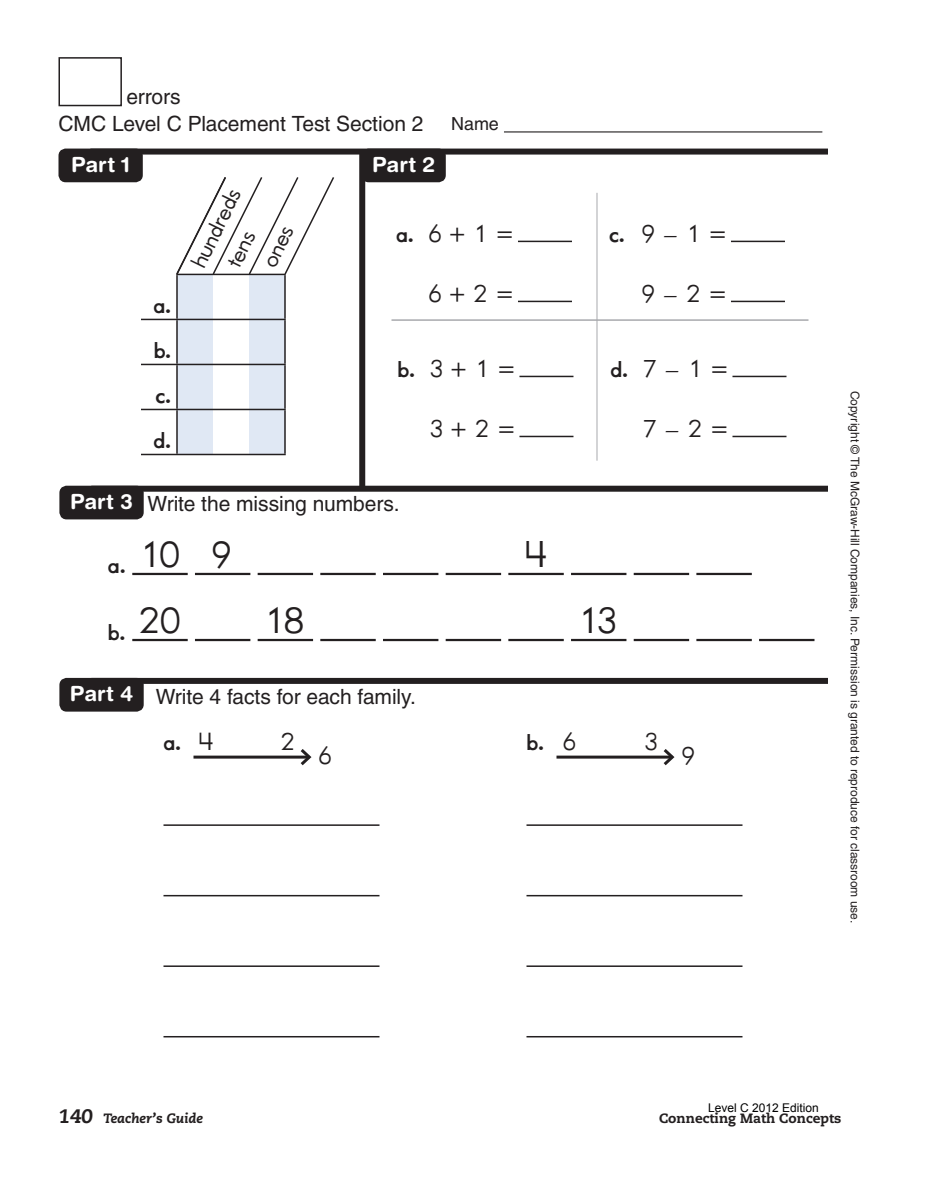
<style>
.page{position:relative;width:927px;height:1184px;background:#fff}
.page>*{position:absolute;margin:0;border:0;box-sizing:border-box;transform-origin:0 0}
.t1{font:300 36px "Primary";letter-spacing:-.085em;color:#231f20}
.t2{font:300 24px "Primary";color:#231f20}
.t3{font:21px/27.6px "Helvetica LT Std";letter-spacing:-.005em;color:#231f20}
.t4{font:700 21px "Helvetica Rounded LT Std";letter-spacing:-.005em;color:#fff}
.t5{font:700 21px/45px "SRA Primary 1.0";color:#231f20;text-align:justify}
.t6{font:300 21px "Primary";color:#231f20}
.t7{font:18px "Helvetica LT Std";color:#231f20}
.t8{font:800 13.5px "Caecilia LT Std";color:#231f20}
.t9{font:italic 800 13.5px "Caecilia LT Std";color:#231f20}
.t10{font:12px "Helvetica LT Std";color:#231f20}
.t11{font:12px "Arial";color:#000}
.s1{font-family:"SRA Primary 1.0";font-weight:700;font-size:21px}
.s2{font-family:"Primary";font-weight:300;font-size:24px}
.s3{font-size:19.5px}
</style>
<div class="page">
<div style="left:58px;top:57px;width:64px;height:49px;border:2px solid #231f20"></div>
<hr style="left:504px;top:131px;width:318px;height:1px;background:#231f20">
<div style="left:359px;top:151px;width:6px;height:336px;background:#231f20"></div>
<div style="left:91px;top:678px;width:737px;height:6px;background:#231f20"></div>
<div style="left:61px;top:679px;width:81px;height:31px;background:#231f20;border-radius:6px"></div>
<div style="left:59px;top:678px;width:85px;height:33px;border:3px solid #231f20;border-radius:6px"></div>
<div style="left:90px;top:148px;width:738px;height:6px;background:#231f20"></div>
<div style="left:60px;top:150px;width:82px;height:31px;background:#231f20;border-radius:6px"></div>
<div style="left:59px;top:148px;width:84px;height:34px;border:3px solid #231f20;border-radius:6px"></div>
<div style="left:363px;top:150px;width:82px;height:31px;background:#231f20;border-radius:6px"></div>
<div style="left:362px;top:148px;width:84px;height:34px;border:3px solid #231f20;border-radius:6px"></div>
<div style="left:91px;top:486px;width:737px;height:6px;background:#231f20"></div>
<div style="left:61px;top:487px;width:81px;height:31px;background:#231f20;border-radius:6px"></div>
<div style="left:59px;top:486px;width:85px;height:33px;border:3px solid #231f20;border-radius:6px"></div>
<hr style="left:141px;top:319px;width:145px;height:1px;background:#231f20">
<hr style="left:141px;top:364px;width:145px;height:1px;background:#231f20">
<hr style="left:141px;top:409px;width:145px;height:1px;background:#231f20">
<hr style="left:141px;top:454px;width:145px;height:1px;background:#231f20">
<svg style="left:175px;top:177px;width:159px;height:277px"></svg>
<hr style="left:164px;top:824px;width:216px;height:2px;background:#231f20">
<hr style="left:164px;top:895px;width:216px;height:1px;background:#231f20">
<hr style="left:164px;top:965px;width:216px;height:2px;background:#231f20">
<hr style="left:164px;top:1036px;width:216px;height:1px;background:#231f20">
<hr style="left:194px;top:755px;width:115px;height:3px;background:#231f20">
<svg style="left:297px;top:749px;width:15px;height:17px"></svg>
<hr style="left:526px;top:824px;width:216px;height:2px;background:#231f20">
<hr style="left:526px;top:895px;width:216px;height:1px;background:#231f20">
<hr style="left:526px;top:965px;width:216px;height:2px;background:#231f20">
<hr style="left:526px;top:1036px;width:216px;height:1px;background:#231f20">
<hr style="left:556px;top:755px;width:116px;height:3px;background:#231f20">
<svg style="left:660px;top:749px;width:15px;height:17px"></svg>
<hr style="left:392px;top:319px;width:416px;height:2px;background:#a8a9ad">
<hr style="left:597px;top:193px;width:1px;height:267px;background:#a8a9ad">
<hr style="left:518px;top:241px;width:54px;height:1px;background:#231f20">
<hr style="left:518px;top:301px;width:54px;height:1px;background:#231f20">
<hr style="left:132px;top:573px;width:56px;height:2px;background:#231f20">
<hr style="left:195px;top:573px;width:55px;height:2px;background:#231f20">
<hr style="left:258px;top:573px;width:55px;height:2px;background:#231f20">
<hr style="left:320px;top:573px;width:56px;height:2px;background:#231f20">
<hr style="left:383px;top:573px;width:55px;height:2px;background:#231f20">
<hr style="left:446px;top:573px;width:55px;height:2px;background:#231f20">
<hr style="left:508px;top:573px;width:56px;height:2px;background:#231f20">
<hr style="left:571px;top:573px;width:55px;height:2px;background:#231f20">
<hr style="left:634px;top:573px;width:55px;height:2px;background:#231f20">
<hr style="left:696px;top:573px;width:56px;height:2px;background:#231f20">
<hr style="left:132px;top:639px;width:56px;height:2px;background:#231f20">
<hr style="left:195px;top:639px;width:55px;height:2px;background:#231f20">
<hr style="left:258px;top:639px;width:55px;height:2px;background:#231f20">
<hr style="left:320px;top:639px;width:56px;height:2px;background:#231f20">
<hr style="left:383px;top:639px;width:55px;height:2px;background:#231f20">
<hr style="left:446px;top:639px;width:55px;height:2px;background:#231f20">
<hr style="left:508px;top:639px;width:56px;height:2px;background:#231f20">
<hr style="left:571px;top:639px;width:55px;height:2px;background:#231f20">
<hr style="left:634px;top:639px;width:55px;height:2px;background:#231f20">
<hr style="left:696px;top:639px;width:56px;height:2px;background:#231f20">
<hr style="left:759px;top:639px;width:56px;height:2px;background:#231f20">
<hr style="left:519px;top:376px;width:54px;height:1px;background:#231f20">
<hr style="left:519px;top:436px;width:54px;height:1px;background:#231f20">
<hr style="left:731px;top:241px;width:54px;height:1px;background:#231f20">
<hr style="left:731px;top:301px;width:54px;height:1px;background:#231f20">
<hr style="left:732px;top:376px;width:54px;height:1px;background:#231f20">
<hr style="left:732px;top:436px;width:54px;height:1px;background:#231f20">
<p class="t3" style="left:58px;top:84px;width:367px;text-indent:68px">errors<br>CMC Level C Placement Test Section 2</p>
<p class="t4" style="left:71px;top:156px;width:60px">Part 1</p>
<p class="t4" style="left:372px;top:156px;width:64px">Part 2</p>
<p class="t7" style="left:451px;top:116px;width:49px">Name</p>
<p class="t5" style="left:154px;top:286px;width:19px">a. b. c. d.</p>
<p class="t6" style="left:190px;top:262px;width:86px;rotate:-64deg">hundreds</p>
<p class="t6" style="left:225px;top:262px;width:39px;rotate:-64deg">tens</p>
<p class="t6" style="left:261px;top:262px;width:46px;rotate:-64deg">ones</p>
<p class="t2" style="left:396px;top:224px;width:120px"><span class="s1">a.</span> 6 + 1 =</p>
<p class="t2" style="left:428px;top:284px;width:88px">6 + 2 =</p>
<p class="t2" style="left:397px;top:359px;width:120px"><span class="s1">b.</span> 3 + 1 =</p>
<p class="t2" style="left:430px;top:419px;width:88px">3 + 2 =</p>
<p class="t4" style="left:70px;top:493px;width:64px">Part 3</p>
<p class="t5" style="left:108px;top:546px;width:19px">a.</p>
<p class="t3" style="left:148px;top:491px;width:253px">Write the missing numbers.</p>
<p class="t1" style="left:140px;top:539px;width:94px">10 9</p>
<p class="t1" style="left:526px;top:539px;width:23px">4</p>
<p class="t2" style="left:609px;top:224px;width:120px"><span class="s1">c.</span> 9 – 1 =</p>
<p class="t2" style="left:641px;top:284px;width:88px">9 – 2 =</p>
<p class="t2" style="left:610px;top:359px;width:120px"><span class="s1">d.</span> 7 – 1 =</p>
<p class="t2" style="left:643px;top:419px;width:88px">7 – 2 =</p>
<p class="t5" style="left:108px;top:613px;width:19px">b.</p>
<p class="t1" style="left:139px;top:605px;width:43px">20</p>
<p class="t1" style="left:265px;top:605px;width:42px">18</p>
<p class="t1" style="left:579px;top:605px;width:41px">13</p>
<p class="t4" style="left:70px;top:685px;width:65px">Part 4</p>
<p class="t3" style="left:156px;top:684px;width:262px">Write 4 facts for each family.</p>
<p class="t5" style="left:164px;top:723px;width:52px">a. <span class="s2">4</span></p>
<p class="t2" style="left:281px;top:732px;width:16px">2</p>
<p class="t2" style="left:318px;top:745px;width:16px">6</p>
<p class="t5" style="left:526px;top:723px;width:52px">b. <span class="s2">6</span></p>
<p class="t2" style="left:644px;top:732px;width:16px">3</p>
<p class="t2" style="left:681px;top:745px;width:16px">9</p>
<p class="t10" style="left:860px;top:391px;width:534px;rotate:90deg">Copyright © The McGraw-Hill Companies, Inc. Permission is granted to reproduce for classroom use.</p>
<p class="t11" style="left:708px;top:1100px;width:112px">Level C 2012 Edition</p>
<p class="t9" style="left:58px;top:1112px;width:146px"><span class="s3">140</span> Teacher’s Guide</p>
<p class="t8" style="left:659px;top:1112px;width:184px">Connecting Math Concepts</p>
</div>
